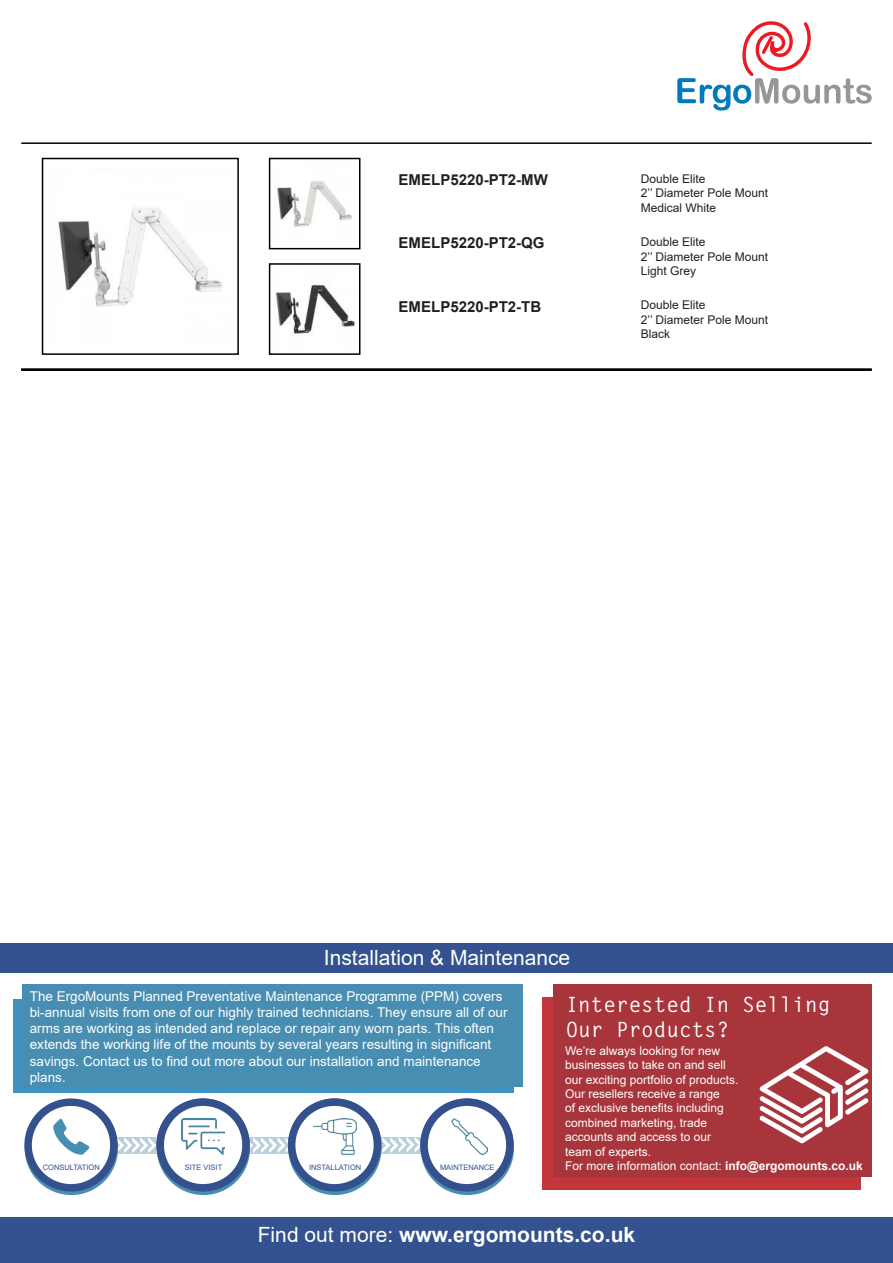
<style>
.page{position:relative;width:893px;height:1263px;background:#fff}
.page>*{position:absolute;margin:0;border:0;box-sizing:border-box;transform-origin:0 0}
.t1{font:700 21px "Arial";color:#fffffc}
.t2{font:700 21px/25.2px "Letter Gothic Std";color:#fff}
.t3{font:21px "Arial";color:#fffffc}
.t4{font:700 15px "Arial";color:#241f1f}
.t5{font:13.5px/16.2px "Arial";color:#fff}
.t6{font:12px/14.4px "Arial";color:#fff}
.t7{font:12px/14.4px "Arial";color:#241f1f}
.t8{font:7.5px "Arial";color:#34518e}
.s1{font-weight:700}
.s2{font-weight:400}
</style>
<div class="page">
<div style="left:0;top:1217px;width:893px;height:46px;background:#33528f"></div>
<hr style="left:21px;top:142px;width:851px;height:2px;background:#000">
<svg style="left:677px;top:21px;width:195px;height:90px"></svg>
<img style="left:58px;top:208px;width:164px;height:99px">
<div style="left:42px;top:158px;width:197px;height:197px;border:2px solid #000"></div>
<img style="left:277px;top:180px;width:75px;height:47px">
<div style="left:269px;top:158px;width:91px;height:91px;border:2px solid #000"></div>
<img style="left:275px;top:284px;width:80px;height:51px">
<div style="left:269px;top:263px;width:91px;height:92px;border:2px solid #000"></div>
<hr style="left:21px;top:369px;width:851px;height:2px;background:#000">
<div style="left:25px;top:1102px;width:93px;height:93px;border:8px solid #478eb2;border-radius:50%"></div>
<div style="left:542px;top:996px;width:319px;height:193px;background:#c1353b"></div>
<div style="left:553px;top:984px;width:319px;height:193px;background:#a8353b"></div>
<svg style="left:760px;top:1046px;width:108px;height:97px"></svg>
<div style="left:13px;top:999px;width:501px;height:94px;background:#3f91c1"></div>
<div style="left:22px;top:984px;width:500px;height:102px;background:#478eb2"></div>
<svg style="left:28px;top:1102px;width:86px;height:86px"></svg>
<div style="left:24px;top:1098px;width:94px;height:93px;border:8px solid #34518e;border-radius:50%"></div>
<div style="left:157px;top:1102px;width:93px;height:93px;border:8px solid #478eb2;border-radius:50%"></div>
<svg style="left:160px;top:1102px;width:86px;height:86px"></svg>
<div style="left:156px;top:1098px;width:94px;height:93px;border:8px solid #34518e;border-radius:50%"></div>
<div style="left:288px;top:1102px;width:93px;height:93px;border:8px solid #478eb2;border-radius:50%"></div>
<svg style="left:292px;top:1102px;width:85px;height:86px"></svg>
<div style="left:288px;top:1098px;width:93px;height:93px;border:8px solid #34518e;border-radius:50%"></div>
<div style="left:421px;top:1102px;width:93px;height:93px;border:8px solid #478eb2;border-radius:50%"></div>
<svg style="left:424px;top:1102px;width:86px;height:86px"></svg>
<div style="left:420px;top:1098px;width:94px;height:93px;border:8px solid #34518e;border-radius:50%"></div>
<svg style="left:36px;top:1119px;width:457px;height:35px"></svg>
<img style="left:181px;top:1119px;width:44px;height:35px">
<img style="left:314px;top:1119px;width:42px;height:35px">
<img style="left:452px;top:1119px;width:36px;height:35px">
<div style="left:0;top:943px;width:893px;height:29px;background:#33528f"></div>
<p class="t4" style="left:399px;top:169px;width:151px">EMELP5220-PT2-MW</p>
<p class="t7" style="left:641px;top:172px;width:129px">Double Elite<br>2’’ Diameter Pole Mount<br>Medical White</p>
<p class="t4" style="left:399px;top:233px;width:147px">EMELP5220-PT2-QG</p>
<p class="t7" style="left:641px;top:235px;width:129px">Double Elite<br>2’’ Diameter Pole Mount<br>Light Grey</p>
<p class="t4" style="left:399px;top:296px;width:144px">EMELP5220-PT2-TB</p>
<p class="t7" style="left:641px;top:298px;width:129px">Double Elite<br>2’’ Diameter Pole Mount<br>Black</p>
<h1 class="t3" style="left:324px;top:943px;width:248px">Installation &amp; Maintenance</h1>
<p class="t5" style="left:30px;top:988px;width:479px">The ErgoMounts Planned Preventative Maintenance Programme (PPM) covers bi-annual visits from one of our highly trained technicians. They ensure all of our arms are working as intended and replace or repair any worn parts. This often extends the working life of the mounts by several years resulting in significant savings. Contact us to find out more about our installation and maintenance plans.</p>
<p class="t8" style="left:43px;top:1162px;width:59px">CONSULTATION</p>
<p class="t8" style="left:185px;top:1162px;width:39px">SITE VISIT</p>
<p class="t8" style="left:309px;top:1162px;width:54px">INSTALLATION</p>
<p class="t8" style="left:440px;top:1162px;width:56px">MAINTENANCE</p>
<h1 class="t2" style="left:566px;top:992px;width:266px">Interested In Selling<br>Our Products?</h1>
<p class="t6" style="left:565px;top:1043px;width:299px">We’re always looking for new<br>businesses to take on and sell<br>our exciting portfolio of products.<br>Our resellers receive a range<br>of exclusive benefits including<br>combined marketing, trade<br>accounts and access to our<br>team of experts.<br>For more information contact: <span class="s1">info@ergomounts.co.uk</span></p>
<h1 class="t1" style="left:258px;top:1219px;width:379px"><span class="s2">Find out more:</span> www.ergomounts.co.uk</h1>
</div>
